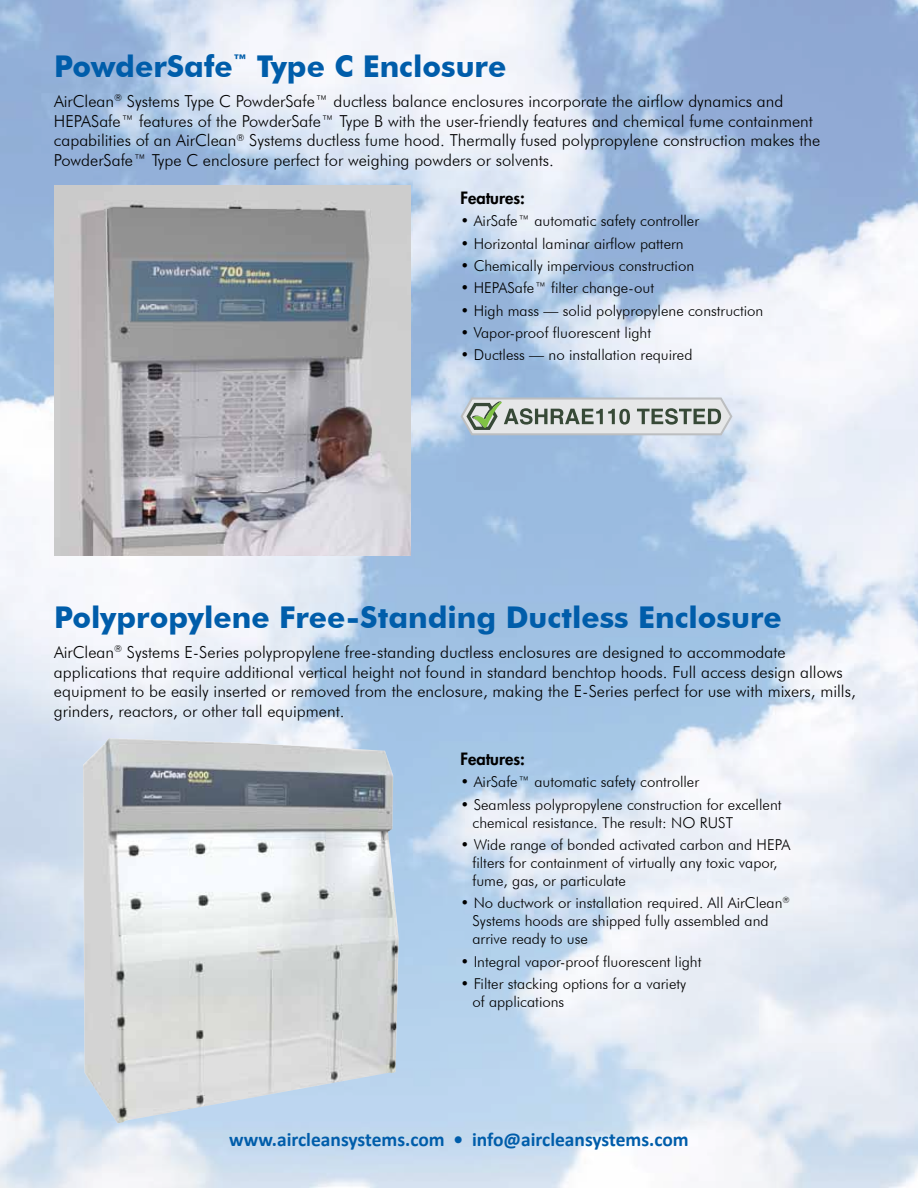
<style>
.page{position:relative;width:918px;height:1188px;background:#fff}
.page>*{position:absolute;margin:0;border:0;box-sizing:border-box;transform-origin:0 0}
.t1{font:700 30px "Futura BT";color:#005daa}
.t2{font:700 19.5px "Calibri";color:#005daa}
.t3{font:300 16.5px/19.8px "Futura BT";color:#000}
.t4{font:800 16.5px "Futura Std";color:#000}
.t5{font:300 15px/18px "Futura BT";color:#000}
</style>
<div class="page">
<img style="left:54px;top:186px;width:356px;height:369px">
<svg style="left:461px;top:398px;width:271px;height:37px;background:#bfc5c1"></svg>
<img style="left:83px;top:738px;width:316px;height:385px">
<h1 class="t1" style="left:54px;top:48px;width:454px">PowderSafe<sup>™</sup> Type C Enclosure</h1>
<p class="t3" style="left:54px;top:91px;width:768px">AirClean<sup>®</sup> Systems Type C PowderSafe™ ductless balance enclosures incorporate the airflow dynamics and HEPASafe™ features of the PowderSafe™ Type B with the user-friendly features and chemical fume containment capabilities of an AirClean<sup>®</sup> Systems ductless fume hood. Thermally fused polypropylene construction makes the PowderSafe™ Type C enclosure perfect for weighing powders or solvents.</p>
<p class="t4" style="left:460px;top:188px;width:66px">Features:</p>
<p class="t5" style="left:460px;top:212px;width:240px">• AirSafe™ automatic safety controller</p>
<p class="t5" style="left:460px;top:234px;width:225px">• Horizontal laminar airflow pattern</p>
<p class="t5" style="left:460px;top:257px;width:235px">• Chemically impervious construction</p>
<p class="t5" style="left:460px;top:279px;width:195px">• HEPASafe™ filter change-out</p>
<p class="t5" style="left:460px;top:301px;width:304px">• High mass — solid polypropylene construction</p>
<p class="t5" style="left:460px;top:324px;width:192px">• Vapor-proof fluorescent light</p>
<p class="t5" style="left:460px;top:346px;width:234px">• Ductless — no installation required</p>
<h1 class="t1" style="left:54px;top:599px;width:729px">Polypropylene Free-Standing Ductless Enclosure</h1>
<p class="t3" style="left:54px;top:642px;width:803px">AirClean<sup>®</sup> Systems E-Series polypropylene free-standing ductless enclosures are designed to accommodate applications that require additional vertical height not found in standard benchtop hoods. Full access design allows equipment to be easily inserted or removed from the enclosure, making the E-Series perfect for use with mixers, mills, grinders, reactors, or other tall equipment.</p>
<p class="t4" style="left:460px;top:749px;width:66px">Features:</p>
<p class="t5" style="left:460px;top:773px;width:240px">• AirSafe™ automatic safety controller</p>
<p class="t5" style="left:472px;top:795px;width:311px;text-indent:-12px">• Seamless polypropylene construction for excellent chemical resistance. The result: NO RUST</p>
<p class="t5" style="left:472px;top:836px;width:319px;text-indent:-12px">• Wide range of bonded activated carbon and HEPA filters for containment of virtually any toxic vapor, fume, gas, or particulate</p>
<p class="t5" style="left:473px;top:894px;width:319px;text-indent:-12px">• No ductwork or installation required. All AirClean<sup>®<br></sup>Systems hoods are shipped fully assembled and arrive ready to use</p>
<p class="t5" style="left:461px;top:952px;width:242px">• Integral vapor-proof fluorescent light</p>
<p class="t5" style="left:473px;top:975px;width:215px;text-indent:-12px">• Filter stacking options for a variety of applications</p>
<p class="t2" style="left:229px;top:1127px;width:461px">www.aircleansystems.com • info@aircleansystems.com</p>
</div>
